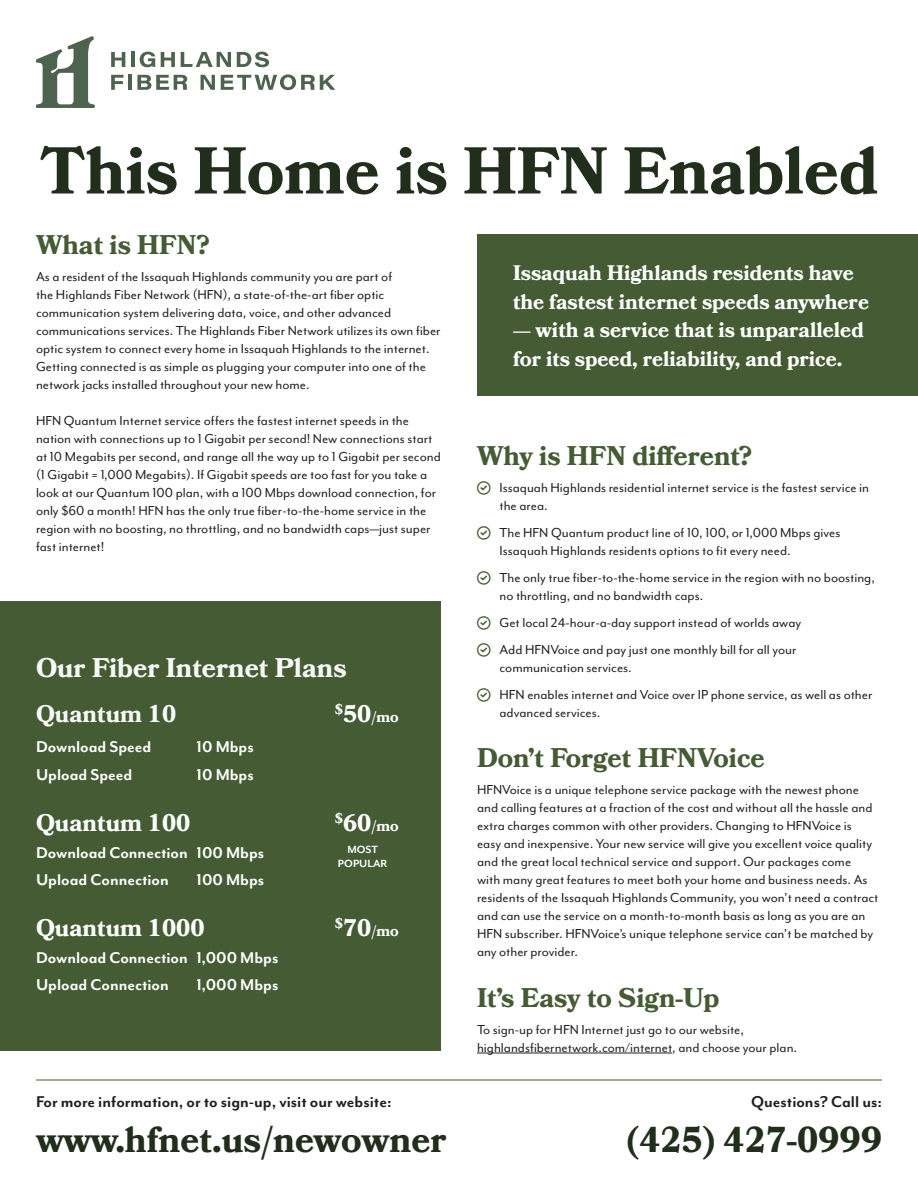
<style>
.page{position:relative;width:918px;height:1188px;background:#fff}
.page>*{position:absolute;margin:0;border:0;box-sizing:border-box;transform-origin:0 0}
.t1{font:700 66px "Bookmania";color:#212e1b}
.Heading{font:700 36px "Bookmania";color:#212e1b}
.Heading-2{font:700 27px "Bookmania";color:#445b33}
.Heading-3{font:700 27px "Bookmania";color:#f8f8f8}
.Table_Text{font:700 24px "Bookmania";color:#fff}
.Heading-4{font:700 24px "Bookmania";color:#f8f8f8}
.Heading-5{font:700 21px/28.5px "Bookmania";color:#fff}
.Table_Text-2{font:700 18px "Mr Eaves Mod OT";color:#fff}
.Heading-6{font:700 18px "Mr Eaves Mod OT";color:#231f20}
.Paragraph{font:15px/18px "Mr Eaves Mod OT";color:#231f20}
.Table_Text-3{font:700 15px "Bookmania";color:#fff}
.Table_Text-4{font:700 12px/14.4px "Mr Eaves Mod OT";color:#fff;text-align:center}
.s1{font-size:24px}
.s2{color:#445b33}
</style>
<div class="page">
<svg style="left:36px;top:36px;width:59px;height:72px"></svg>
<svg style="left:111px;top:52px;width:14px;height:15px"></svg>
<hr style="left:131px;top:52px;width:4px;height:15px;background:#4d624f">
<svg style="left:140px;top:52px;width:15px;height:15px"></svg>
<svg style="left:161px;top:52px;width:14px;height:15px"></svg>
<svg style="left:181px;top:52px;width:50px;height:15px"></svg>
<svg style="left:237px;top:52px;width:32px;height:15px"></svg>
<svg style="left:111px;top:75px;width:13px;height:15px"></svg>
<hr style="left:128px;top:75px;width:4px;height:15px;background:#4d624f">
<svg style="left:137px;top:75px;width:50px;height:15px"></svg>
<svg style="left:201px;top:75px;width:14px;height:15px"></svg>
<svg style="left:221px;top:74px;width:114px;height:16px"></svg>
<div style="left:477px;top:234px;width:441px;height:162px;background:#445b33"></div>
<div style="left:0;top:602px;width:441px;height:450px;background:#445b33"></div>
<hr style="left:36px;top:1080px;width:846px;height:1px;background:#445b33">
<hr style="left:477px;top:1053px;width:195px;height:1px;background:#231f20">
<p class="t1" style="left:40px;top:132px;width:840px">This Home is HFN Enabled</p>
<p class="Heading-2" style="left:36px;top:229px;width:175px">What is HFN?</p>
<p class="Paragraph" style="left:36px;top:268px;width:406px">As a resident of the Issaquah Highlands community you are part of<br>the Highlands Fiber Network (HFN), a state-of-the-art fiber optic communication system delivering data, voice, and other advanced communications services. The Highlands Fiber Network utilizes its own fiber optic system to connect every home in Issaquah Highlands to the internet.<br>Getting connected is as simple as plugging your computer into one of the network jacks installed throughout your new home.</p>
<p class="Paragraph" style="left:36px;top:412px;width:406px">HFN Quantum Internet service offers the fastest internet speeds in the nation with connections up to 1 Gigabit per second! New connections start at 10 Megabits per second, and range all the way up to 1 Gigabit per second (1 Gigabit = 1,000 Megabits). If Gigabit speeds are too fast for you take a look at our Quantum 100 plan, with a 100 Mbps download connection, for only $60 a month! HFN has the only true fiber-to-the-home service in the region with no boosting, no throttling, and no bandwidth caps—just super fast internet!</p>
<p class="Heading-3" style="left:36px;top:652px;width:312px">Our Fiber Internet Plans</p>
<p class="Heading-4" style="left:36px;top:700px;width:142px">Quantum 10</p>
<p class="Table_Text-3" style="left:335px;top:708px;width:65px"><sup>$</sup><span class="s1">50</span>/mo</p>
<p class="Table_Text-2" style="left:36px;top:737px;width:117px">Download Speed</p>
<p class="Table_Text-2" style="left:196px;top:737px;width:59px">10 Mbps</p>
<p class="Table_Text-2" style="left:36px;top:764px;width:98px">Upload Speed</p>
<p class="Table_Text-2" style="left:196px;top:764px;width:59px">10 Mbps</p>
<p class="Table_Text" style="left:36px;top:808px;width:156px">Quantum 100</p>
<p class="Table_Text-3" style="left:335px;top:817px;width:65px"><sup>$</sup><span class="s1">60</span>/mo</p>
<p class="Table_Text-2" style="left:36px;top:842px;width:153px">Download Connection</p>
<p class="Table_Text-2" style="left:196px;top:842px;width:69px">100 Mbps</p>
<p class="Table_Text-4" style="left:338px;top:842px;width:51px">MOST<br>POPULAR</p>
<p class="Table_Text-2" style="left:36px;top:869px;width:134px">Upload Connection</p>
<p class="Table_Text-2" style="left:196px;top:869px;width:69px">100 Mbps</p>
<p class="Table_Text" style="left:36px;top:913px;width:170px">Quantum 1000</p>
<p class="Table_Text-3" style="left:335px;top:922px;width:65px"><sup>$</sup><span class="s1">70</span>/mo</p>
<p class="Table_Text-2" style="left:36px;top:947px;width:153px">Download Connection</p>
<p class="Table_Text-2" style="left:196px;top:947px;width:83px">1,000 Mbps</p>
<p class="Table_Text-2" style="left:36px;top:974px;width:134px">Upload Connection</p>
<p class="Table_Text-2" style="left:196px;top:974px;width:83px">1,000 Mbps</p>
<p class="Heading-6" style="left:36px;top:1091px;width:357px">For more information, or to sign-up, visit our website:</p>
<p class="Heading" style="left:36px;top:1119px;width:412px">www.hfnet.us/newowner</p>
<p class="Heading-5" style="left:513px;top:259px;width:358px">Issaquah Highlands residents have the fastest internet speeds anywhere</p>
<p class="Heading-5" style="left:513px;top:316px;width:352px">— with a service that is unparalleled for its speed, reliability, and price.</p>
<p class="Heading-2" style="left:477px;top:440px;width:276px">Why is HFN different?</p>
<p class="Paragraph" style="left:500px;top:478px;width:371px;text-indent:-22px"><span class="s2">✔</span> Issaquah Highlands residential internet service is the fastest service in the area.</p>
<p class="Paragraph" style="left:500px;top:523px;width:342px;text-indent:-22px"><span class="s2">✔</span> The HFN Quantum product line of 10, 100, or 1,000 Mbps gives<br>Issaquah Highlands residents options to fit every need.</p>
<p class="Paragraph" style="left:500px;top:568px;width:377px;text-indent:-22px"><span class="s2">✔</span> The only true fiber-to-the-home service in the region with no boosting, no throttling, and no bandwidth caps.</p>
<p class="Paragraph" style="left:477px;top:613px;width:326px"><span class="s2">✔</span> Get local 24-hour-a-day support instead of worlds away</p>
<p class="Paragraph" style="left:500px;top:640px;width:298px;text-indent:-22px"><span class="s2">✔</span> Add HFNVoice and pay just one monthly bill for all your communication services.</p>
<p class="Paragraph" style="left:500px;top:685px;width:375px;text-indent:-22px"><span class="s2">✔</span> HFN enables internet and Voice over IP phone service, as well as other advanced services.</p>
<p class="Heading-2" style="left:477px;top:742px;width:289px">Don’t Forget HFNVoice</p>
<p class="Paragraph" style="left:477px;top:781px;width:403px">HFNVoice is a unique telephone service package with the newest phone and calling features at a fraction of the cost and without all the hassle and extra charges common with other providers. Changing to HFNVoice is easy and inexpensive. Your new service will give you excellent voice quality and the great local technical service and support. Our packages come<br>with many great features to meet both your home and business needs. As residents of the Issaquah Highlands Community, you won’t need a contract and can use the service on a month-to-month basis as long as you are an HFN subscriber. HFNVoice’s unique telephone service can’t be matched by any other provider.</p>
<p class="Heading-2" style="left:477px;top:981px;width:244px">It’s Easy to Sign-Up</p>
<p class="Paragraph" style="left:477px;top:1020px;width:322px">To sign-up for HFN Internet just go to our website, highlandsfibernetwork.com/internet, and choose your plan.</p>
<p class="Heading-6" style="left:751px;top:1091px;width:132px">Questions? Call us:</p>
<p class="Heading" style="left:627px;top:1119px;width:256px">(425) 427-0999</p>
</div>
